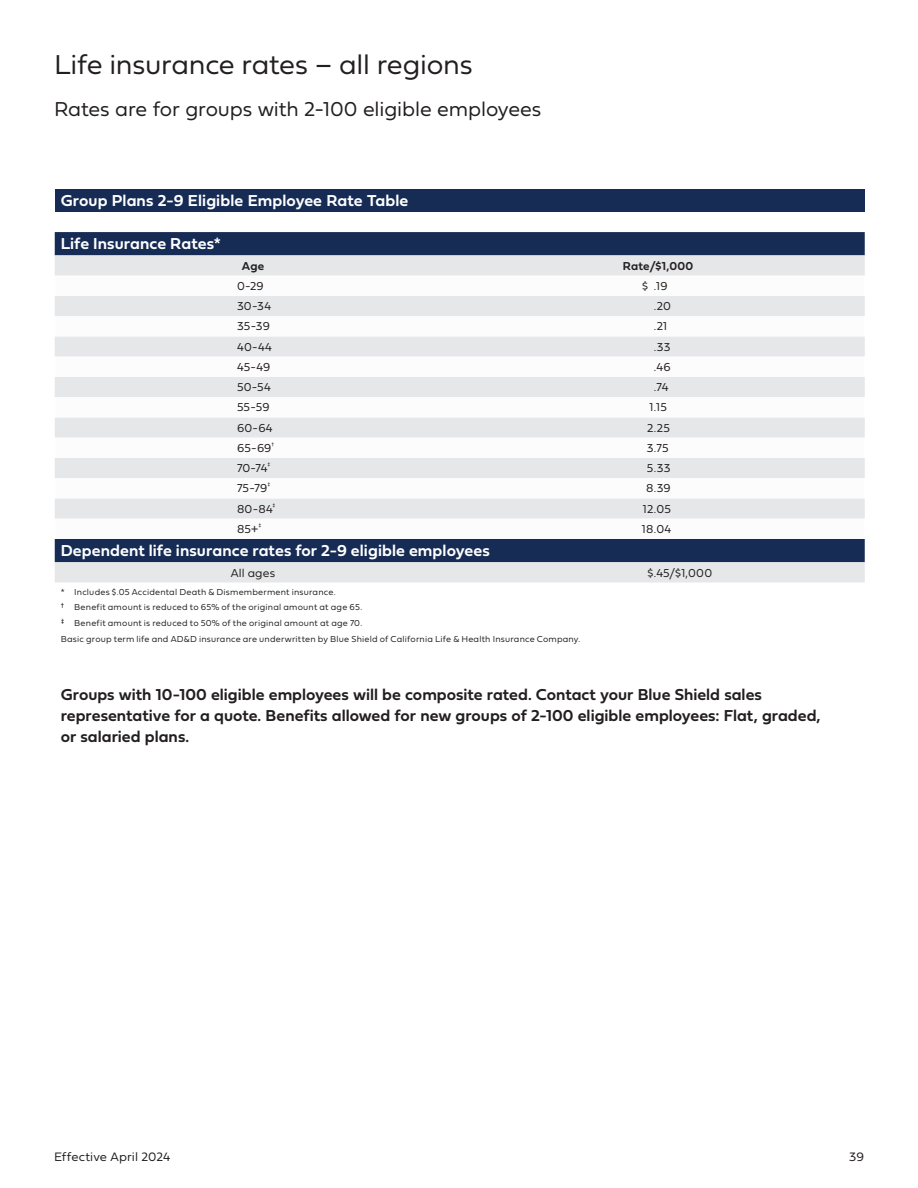
<style>
.page{position:relative;width:918px;height:1188px;background:#fff}
.page>*{position:absolute;margin:0;border:0;box-sizing:border-box;transform-origin:0 0}
.heading03_24_27pt{font:28.5px "Fieldwork Geo Light";letter-spacing:-.01em;color:#231f20}
.Body_text{font:21px "Fieldwork Geo Light";letter-spacing:-.005em;color:#231f20}
.body_copy_07{font:16.5px/21px "Fieldwork Geo Demibold";color:#231f20}
.Footnotes_Legal{font:16.5px "Fieldwork Geo Demibold";letter-spacing:.005em;color:#fff}
.Subhead{font:16.5px "Fieldwork Geo Demibold";letter-spacing:.005em;color:#fff}
.t1{font:12.75px "Fieldwork Geo Light";letter-spacing:.01em;color:#231f20}
.Footnotes_Legal-2{font:12px "Fieldwork Geo Light";letter-spacing:.01em;color:#231f20}
.body_copy_07-2{font:12px "Fieldwork Geo Light";letter-spacing:.01em;color:#231f20}
.Footnotes_Legal-3{font:12px "Fieldwork Geo Demibold";letter-spacing:.015em;color:#231f20}
.Footnotes_Legal-4{font:9px "Fieldwork Geo Light";letter-spacing:.02em;color:#231f20}
</style>
<div class="page">
<div style="left:55px;top:189px;width:810px;height:23px;background:#172c55"></div>
<div style="left:55px;top:232px;width:810px;height:23px;background:#172c55"></div>
<svg style="left:55px;top:255px;width:810px;height:328px;background:#9ca4b4"></svg>
<svg style="left:55px;top:276px;width:810px;height:263px"></svg>
<hr style="left:54px;top:276px;width:2px;height:20px;background:#fff">
<hr style="left:864px;top:276px;width:2px;height:20px;background:#fff">
<hr style="left:54px;top:316px;width:2px;height:20px;background:#fff">
<hr style="left:864px;top:316px;width:2px;height:20px;background:#fff">
<hr style="left:54px;top:357px;width:2px;height:20px;background:#fff">
<hr style="left:864px;top:357px;width:2px;height:20px;background:#fff">
<hr style="left:54px;top:397px;width:2px;height:20px;background:#fff">
<hr style="left:864px;top:397px;width:2px;height:20px;background:#fff">
<hr style="left:54px;top:438px;width:2px;height:20px;background:#fff">
<hr style="left:864px;top:438px;width:2px;height:20px;background:#fff">
<hr style="left:54px;top:478px;width:2px;height:20px;background:#fff">
<hr style="left:864px;top:478px;width:2px;height:20px;background:#fff">
<hr style="left:54px;top:519px;width:2px;height:20px;background:#fff">
<hr style="left:864px;top:519px;width:2px;height:20px;background:#fff">
<p class="heading03_24_27pt" style="left:54px;top:42px;width:420px">Life insurance rates – all regions</p>
<p class="Body_text" style="left:54px;top:92px;width:489px">Rates are for groups with 2-100 eligible employees</p>
<p class="Subhead" style="left:61px;top:188px;width:349px">Group Plans 2-9 Eligible Employee Rate Table</p>
<p class="Footnotes_Legal" style="left:61px;top:231px;width:162px">Life Insurance Rates*</p>
<p class="Footnotes_Legal-3" style="left:242px;top:256px;width:24px">Age</p>
<p class="Footnotes_Legal-3" style="left:623px;top:256px;width:72px">Rate/$1,000</p>
<p class="Footnotes_Legal-2" style="left:237px;top:276px;width:28px">0-29</p>
<p class="Footnotes_Legal-2" style="left:642px;top:276px;width:27px">$ .19</p>
<p class="Footnotes_Legal-2" style="left:237px;top:297px;width:36px">30-34</p>
<p class="Footnotes_Legal-2" style="left:654px;top:297px;width:19px">.20</p>
<p class="Footnotes_Legal-2" style="left:237px;top:317px;width:34px">35-39</p>
<p class="Footnotes_Legal-2" style="left:654px;top:317px;width:15px">.21</p>
<p class="Footnotes_Legal-2" style="left:237px;top:337px;width:37px">40-44</p>
<p class="Footnotes_Legal-2" style="left:654px;top:337px;width:18px">.33</p>
<p class="Footnotes_Legal-2" style="left:237px;top:357px;width:35px">45-49</p>
<p class="Footnotes_Legal-2" style="left:654px;top:357px;width:18px">.46</p>
<p class="Footnotes_Legal-2" style="left:237px;top:378px;width:35px">50-54</p>
<p class="Footnotes_Legal-2" style="left:654px;top:378px;width:16px">.74</p>
<p class="Footnotes_Legal-2" style="left:237px;top:398px;width:34px">55-59</p>
<p class="Footnotes_Legal-2" style="left:649px;top:398px;width:19px">1.15</p>
<p class="Footnotes_Legal-2" style="left:237px;top:418px;width:37px">60-64</p>
<p class="Footnotes_Legal-2" style="left:647px;top:418px;width:24px">2.25</p>
<p class="Footnotes_Legal-2" style="left:237px;top:438px;width:39px">65-69<sup>†</sup></p>
<p class="Footnotes_Legal-2" style="left:647px;top:438px;width:23px">3.75</p>
<p class="Footnotes_Legal-2" style="left:237px;top:459px;width:35px">70-74<sup>‡</sup></p>
<p class="Footnotes_Legal-2" style="left:647px;top:459px;width:25px">5.33</p>
<p class="Footnotes_Legal-2" style="left:237px;top:479px;width:35px">75-79<sup>‡</sup></p>
<p class="Footnotes_Legal-2" style="left:646px;top:479px;width:26px">8.39</p>
<p class="Footnotes_Legal-2" style="left:237px;top:499px;width:40px">80-84<sup>‡</sup></p>
<p class="Footnotes_Legal-2" style="left:643px;top:499px;width:29px">12.05</p>
<p class="Footnotes_Legal-2" style="left:237px;top:519px;width:26px">85+<sup>‡</sup></p>
<p class="Footnotes_Legal-2" style="left:642px;top:519px;width:31px">18.04</p>
<p class="Footnotes_Legal" style="left:61px;top:538px;width:431px">Dependent life insurance rates for 2-9 eligible employees</p>
<p class="body_copy_07-2" style="left:231px;top:563px;width:46px">All ages</p>
<p class="body_copy_07-2" style="left:648px;top:563px;width:66px">$.45/$1,000</p>
<p class="Footnotes_Legal-4" style="left:61px;top:585px;width:276px">* Includes $.05 Accidental Death &amp; Dismemberment insurance.</p>
<p class="Footnotes_Legal-4" style="left:61px;top:600px;width:303px">† Benefit amount is reduced to 65% of the original amount at age 65.</p>
<p class="Footnotes_Legal-4" style="left:61px;top:616px;width:303px">‡ Benefit amount is reduced to 50% of the original amount at age 70.</p>
<p class="Footnotes_Legal-4" style="left:61px;top:632px;width:521px">Basic group term life and AD&amp;D insurance are underwritten by Blue Shield of California Life &amp; Health Insurance Company.</p>
<p class="body_copy_07" style="left:61px;top:684px;width:761px">Groups with 10-100 eligible employees will be composite rated. Contact your Blue Shield sales representative for a quote. Benefits allowed for new groups of 2-100 eligible employees: Flat, graded, or salaried plans.</p>
<h3 class="t1" style="left:54px;top:1147px;width:118px">Effective April 2024</h3>
<h3 class="t1" style="left:849px;top:1147px;width:16px">39</h3>
</div>
